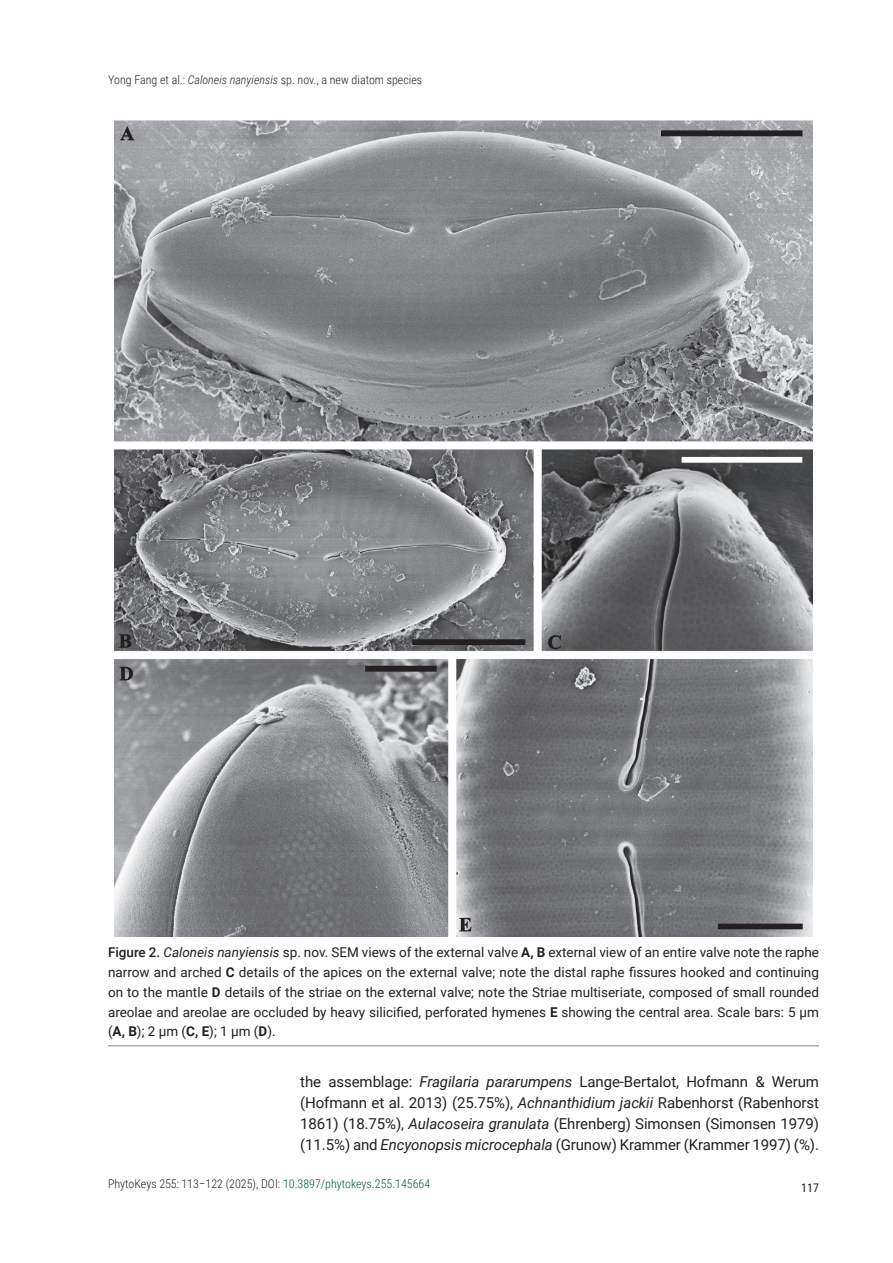
<style>
.page{position:relative;width:893px;height:1263px;background:#fff}
.page>*{position:absolute;margin:0;border:0;box-sizing:border-box;transform-origin:0 0}
.t1{font:15px/21px "Roboto";letter-spacing:-.005em;color:#231f20;text-align:justify}
.t2{font:13.5px/19.8px "Roboto";color:#231f20;text-align:justify}
.t3{font:300 12px "Roboto Condensed";color:#231f20}
.t4{font:12px "Roboto Condensed";color:#231f20}
.s1{font-style:italic}
.s2{font-weight:500}
.s3{font-weight:700}
.s4{color:#005b31}
</style>
<div class="page">
<hr style="left:108px;top:1045px;width:711px;height:1px;background:#a8a9ad">
<img style="left:114px;top:121px;width:698px;height:816px">
<p class="t3" style="left:108px;top:71px;width:315px">Yong Fang et al.: <span class="s1">Caloneis nanyiensis</span> sp. nov., a new diatom species</p>
<p class="t2" style="left:108px;top:942px;width:712px"><span class="s2">Figure 2.</span> <span class="s1">Caloneis nanyiensis</span> sp. nov. SEM views of the external valve <span class="s3">A, B</span> external view of an entire valve note the raphe narrow and arched <span class="s3">C</span> details of the apices on the external valve; note the distal raphe fissures hooked and continuing on to the mantle <span class="s3">D</span> details of the striae on the external valve; note the Striae multiseriate, composed of small rounded areolae and areolae are occluded by heavy silicified, perforated hymenes <span class="s3">E</span> showing the central area. Scale bars: 5 µm (<span class="s3">A, B</span>); 2 µm (<span class="s3">C, E</span>); 1 µm (<span class="s3">D</span>).</p>
<p class="t1" style="left:300px;top:1070px;width:520px">the assemblage: <span class="s1">Fragilaria pararumpens</span> Lange-Bertalot, Hofmann &amp; Werum (Hofmann et al. 2013) (25.75%), <span class="s1">Achnanthidium jackii</span> Rabenhorst (Rabenhorst 1861) (18.75%), <span class="s1">Aulacoseira granulata</span> (Ehrenberg) Simonsen (Simonsen 1979) (11.5%) and <span class="s1">Encyonopsis microcephala</span> (Grunow) Krammer (Krammer 1997) (%).</p>
<p class="t3" style="left:108px;top:1175px;width:324px">PhytoKeys 255: 113–122 (2025), DOI: <span class="s4">10.3897/phytokeys.255.145664</span></p>
<p class="t4" style="left:801px;top:1179px;width:19px">117</p>
</div>
